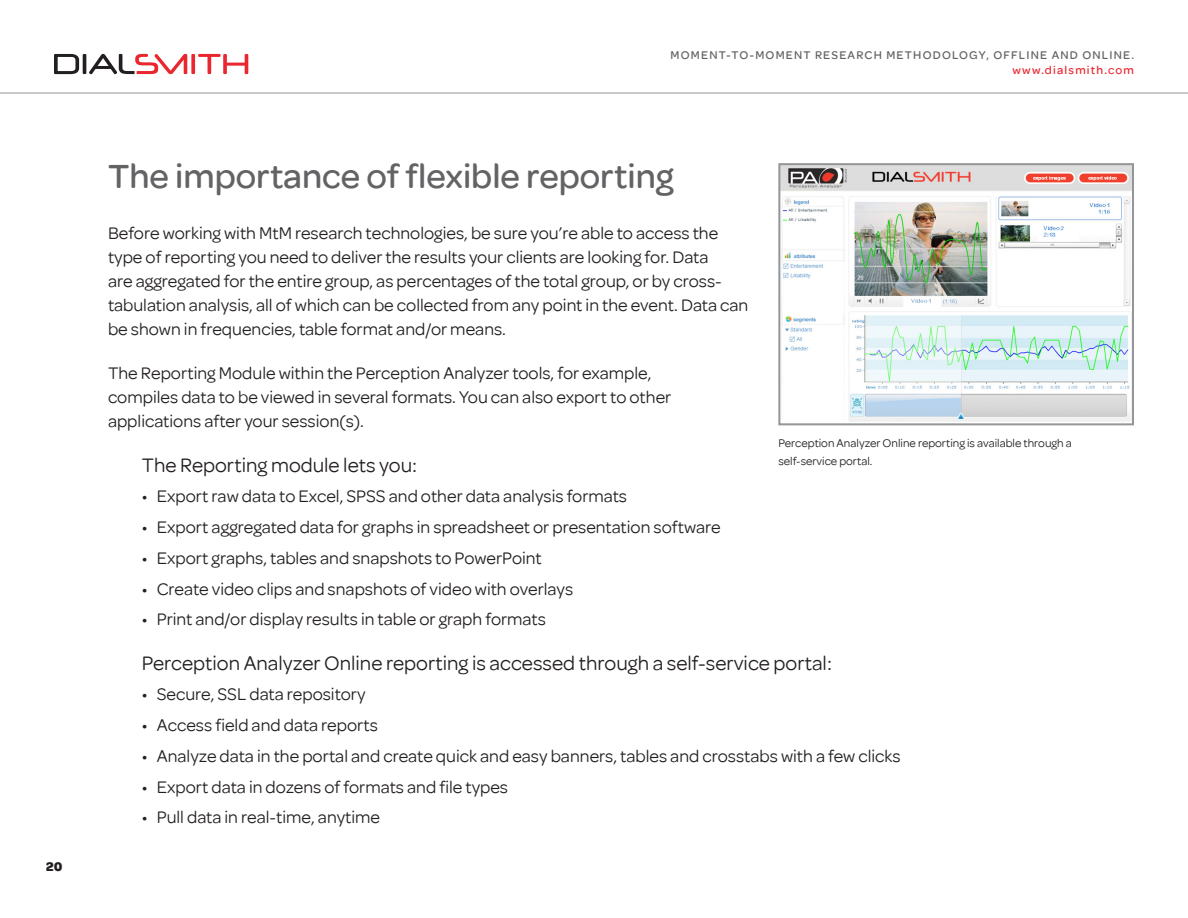
<style>
.page{position:relative;width:1188px;height:918px;background:#fff}
.page>*{position:absolute;margin:0;border:0;box-sizing:border-box;transform-origin:0 0}
.H1_-_Paragraph{font:500 36px "Omnes";color:#636366}
.Body{font:21px "Omnes";color:#231f20}
.Body-2{font:18px/24px "Omnes";color:#231f20}
.t1{font:700 13.5px "Omnes";color:#231f20}
.Body-3{font:12px/18px "Omnes";color:#231f20}
.t2{font:500 12px "Omnes";letter-spacing:.1em;color:#636366}
.t3{font:500 12px "Omnes";letter-spacing:.1em;color:#ea272e}
</style>
<div class="page">
<svg style="left:54px;top:54px;width:194px;height:20px"></svg>
<hr style="left:0;top:93px;width:1188px;height:1px;background:#939598">
<img style="left:781px;top:166px;width:350px;height:256px">
<div style="left:778px;top:163px;width:356px;height:262px;border:2px solid #939598"></div>
<p class="t1" style="left:46px;top:857px;width:18px">20</p>
<p class="t2" style="left:671px;top:47px;width:465px">MOMENT-TO-MOMENT RESEARCH METHODOLOGY, OFFLINE AND ONLINE.</p>
<p class="t3" style="left:1013px;top:61px;width:123px">www.dialsmith.com</p>
<p class="H1_-_Paragraph" style="left:108px;top:151px;width:567px">The importance of flexible reporting</p>
<p class="Body-2" style="left:108px;top:220px;width:642px">Before working with MtM research technologies, be sure you’re able to access the type of reporting you need to deliver the results your clients are looking for. Data<br>are aggregated for the entire group, as percentages of the total group, or by cross&shy;tabulation analysis, all of which can be collected from any point in the event. Data can be shown in frequencies, table format and/or means.</p>
<p class="Body-2" style="left:108px;top:360px;width:565px">The Reporting Module within the Perception Analyzer tools, for example, compiles data to be viewed in several formats. You can also export to other applications after your session(s).</p>
<p class="Body" style="left:142px;top:450px;width:277px">The Reporting module lets you:</p>
<p class="Body-2" style="left:142px;top:483px;width:487px">• Export raw data to Excel, SPSS and other data analysis formats</p>
<p class="Body-2" style="left:142px;top:514px;width:581px">• Export aggregated data for graphs in spreadsheet or presentation software</p>
<p class="Body-2" style="left:142px;top:545px;width:402px">• Export graphs, tables and snapshots to PowerPoint</p>
<p class="Body-2" style="left:142px;top:576px;width:433px">• Create video clips and snapshots of video with overlays</p>
<p class="Body-2" style="left:142px;top:606px;width:406px">• Print and/or display results in table or graph formats</p>
<p class="Body" style="left:142px;top:648px;width:692px">Perception Analyzer Online reporting is accessed through a self-service portal:</p>
<p class="Body-2" style="left:142px;top:681px;width:225px">• Secure, SSL data repository</p>
<p class="Body-2" style="left:142px;top:712px;width:238px">• Access field and data reports</p>
<p class="Body-2" style="left:142px;top:743px;width:761px">• Analyze data in the portal and create quick and easy banners, tables and crosstabs with a few clicks</p>
<p class="Body-2" style="left:142px;top:774px;width:368px">• Export data in dozens of formats and file types</p>
<p class="Body-2" style="left:142px;top:804px;width:240px">• Pull data in real-time, anytime</p>
<p class="Body-3" style="left:778px;top:434px;width:295px">Perception Analyzer Online reporting is available through a self-service portal.</p>
</div>
